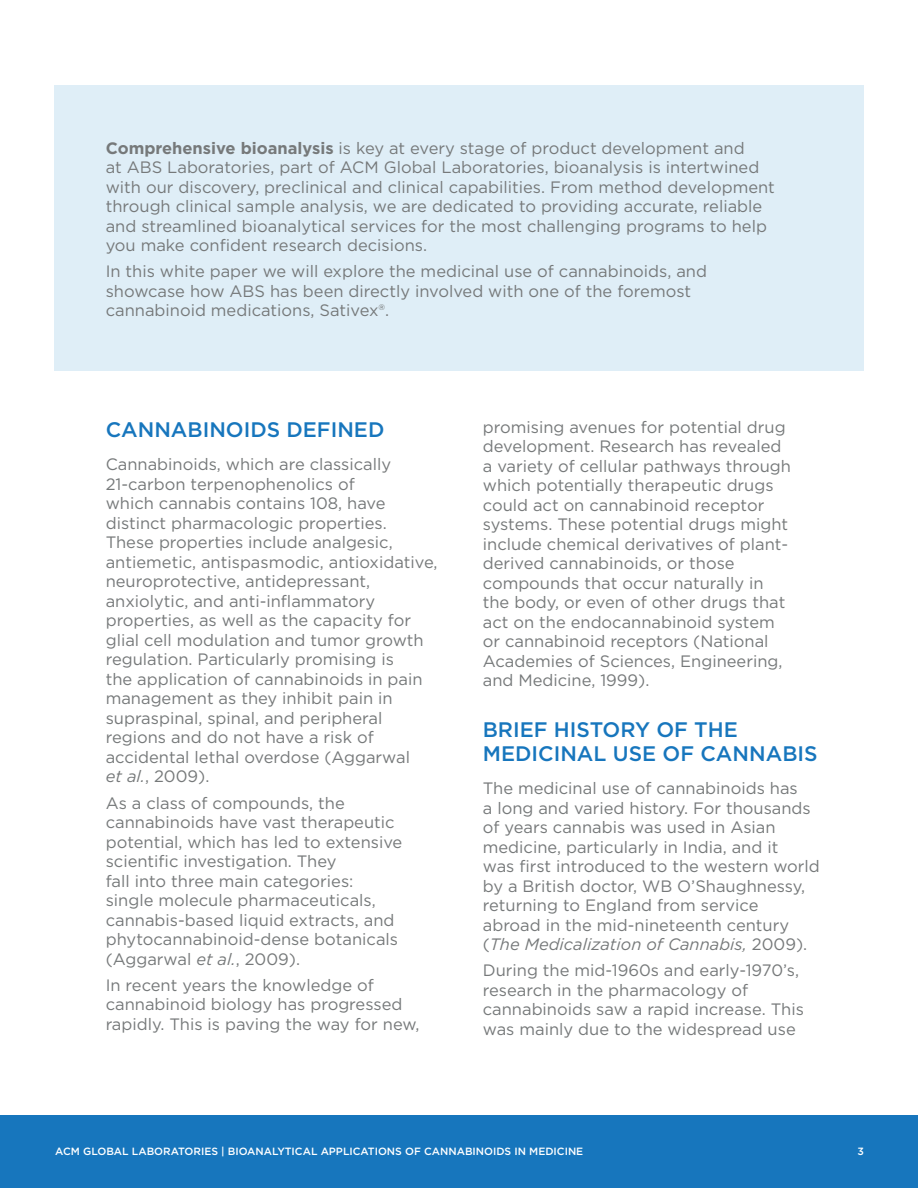
<style>
.page{position:relative;width:918px;height:1188px;background:#fff}
.page>*{position:absolute;margin:0;border:0;box-sizing:border-box;transform-origin:0 0}
.Headlines{font:500 21px/24px "Gotham";color:#1776bd}
.body_copy{font:16.5px/19.5px "Gotham";color:#76797a}
.t1{font:500 10.5px "Gotham";color:#fff}
.s1{font-weight:700}
.s2{font-style:italic}
</style>
<div class="page">
<div style="left:0;top:1115px;width:918px;height:73px;background:#1776bd"></div>
<div style="left:54px;top:85px;width:810px;height:285px;background:#dfeef7"></div>
<p class="body_copy" style="left:106px;top:138px;width:671px"><span class="s1">Comprehensive bioanalysis</span> is key at every stage of product development and<br>at ABS Laboratories, part of ACM Global Laboratories, bioanalysis is intertwined with our discovery, preclinical and clinical capabilities. From method development through clinical sample analysis, we are dedicated to providing accurate, reliable and streamlined bioanalytical services for the most challenging programs to help you make confident research decisions.</p>
<p class="body_copy" style="left:106px;top:262px;width:603px">In this white paper we will explore the medicinal use of cannabinoids, and showcase how ABS has been directly involved with one of the foremost cannabinoid medications, Sativex®.</p>
<p class="Headlines" style="left:106px;top:418px;width:280px">CANNABINOIDS DEFINED</p>
<p class="body_copy" style="left:106px;top:454px;width:333px">Cannabinoids, which are classically 21-carbon terpenophenolics of<br>which cannabis contains 108, have distinct pharmacologic properties.<br>These properties include analgesic, antiemetic, antispasmodic, antioxidative, neuroprotective, antidepressant, anxiolytic, and anti-inflammatory properties, as well as the capacity for glial cell modulation and tumor growth regulation. Particularly promising is<br>the application of cannabinoids in pain management as they inhibit pain in supraspinal, spinal, and peripheral regions and do not have a risk of accidental lethal overdose (Aggarwal<br><span class="s2">et al.</span>, 2009).</p>
<p class="body_copy" style="left:106px;top:793px;width:298px">As a class of compounds, the cannabinoids have vast therapeutic potential, which has led to extensive scientific investigation. They<br>fall into three main categories: single molecule pharmaceuticals, cannabis-based liquid extracts, and phytocannabinoid-dense botanicals (Aggarwal <span class="s2">et al.</span>, 2009).</p>
<p class="body_copy" style="left:106px;top:975px;width:315px">In recent years the knowledge of cannabinoid biology has progressed rapidly. This is paving the way for new,</p>
<p class="body_copy" style="left:483px;top:417px;width:310px">promising avenues for potential drug development. Research has revealed a variety of cellular pathways through which potentially therapeutic drugs could act on cannabinoid receptor systems. These potential drugs might include chemical derivatives of plant&shy;derived cannabinoids, or those compounds that occur naturally in the body, or even of other drugs that act on the endocannabinoid system or cannabinoid receptors (National Academies of Sciences, Engineering, and Medicine, 1999).</p>
<p class="Headlines" style="left:483px;top:717px;width:336px">BRIEF HISTORY OF THE<br>MEDICINAL USE OF CANNABIS</p>
<p class="body_copy" style="left:483px;top:778px;width:339px">The medicinal use of cannabinoids has<br>a long and varied history. For thousands of years cannabis was used in Asian medicine, particularly in India, and it<br>was first introduced to the western world by a British doctor, WB O’Shaughnessy, returning to England from service abroad in the mid-nineteenth century (<span class="s2">The Medicalization of Cannabis,</span> 2009).</p>
<p class="body_copy" style="left:483px;top:960px;width:323px">During the mid-1960s and early-1970’s, research in the pharmacology of cannabinoids saw a rapid increase. This was mainly due to the widespread use</p>
<p class="t1" style="left:55px;top:1144px;width:530px">ACM GLOBAL LABORATORIES | BIOANALYTICAL APPLICATIONS OF CANNABINOIDS IN MEDICINE</p>
<p class="t1" style="left:858px;top:1144px;width:8px">3</p>
</div>
